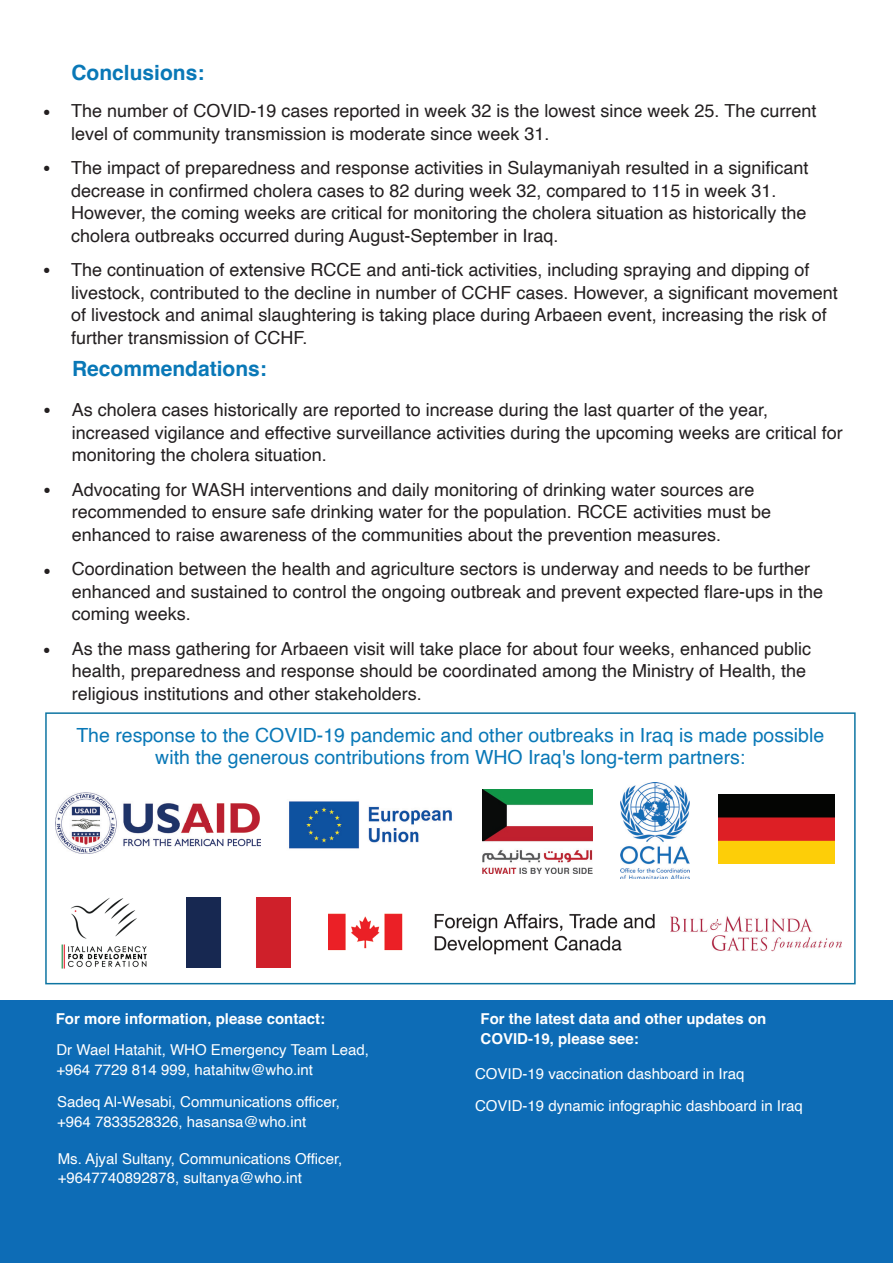
<style>
.page{position:relative;width:893px;height:1263px;background:#fff}
.page>*{position:absolute;margin:0;border:0;box-sizing:border-box;transform-origin:0 0}
.t1{font:24px "Helvetica";color:#231f20}
.t2{font:700 21px "Helvetica";color:#0978b7}
.t3{font:19.5px/22.5px "Helvetica";color:#0978b7;text-align:center}
.t4{font:18px/22.5px "Helvetica";color:#231f20}
.t5{font:15px/19.5px "Helvetica";color:#fff}
.t6{font:700 15px/19.5px "Helvetica";color:#fff}
</style>
<div class="page">
<div style="left:1px;top:1001px;width:892px;height:262px;background:#0d6cb6"></div>
<div style="left:45px;top:712px;width:811px;height:272px;border:2px solid #0e75a2"></div>
<img style="left:61px;top:897px;width:86px;height:72px">
<img style="left:670px;top:916px;width:171px;height:36px">
<img style="left:620px;top:783px;width:69px;height:96px">
<img style="left:482px;top:789px;width:110px;height:84px">
<img style="left:56px;top:793px;width:204px;height:61px">
<img style="left:719px;top:794px;width:115px;height:69px">
<img style="left:186px;top:898px;width:105px;height:69px">
<img style="left:329px;top:913px;width:326px;height:42px">
<img style="left:289px;top:801px;width:163px;height:48px">
<h1 class="t1" style="left:43px;top:94px;width:10px">•</h1>
<h1 class="t1" style="left:43px;top:150px;width:10px">•</h1>
<h1 class="t1" style="left:43px;top:252px;width:10px">•</h1>
<h1 class="t1" style="left:43px;top:392px;width:10px">•</h1>
<h1 class="t1" style="left:43px;top:472px;width:10px">•</h1>
<h1 class="t1" style="left:43px;top:553px;width:10px">•</h1>
<h1 class="t1" style="left:43px;top:632px;width:10px">•</h1>
<p class="t2" style="left:71px;top:60px;width:135px">Conclusions:</p>
<p class="t4" style="left:71px;top:100px;width:747px">The number of COVID-19 cases reported in week 32 is the lowest since week 25. The current level of community transmission is moderate since week 31.</p>
<p class="t4" style="left:71px;top:157px;width:739px">The impact of preparedness and response activities in Sulaymaniyah resulted in a significant decrease in confirmed cholera cases to 82 during week 32, compared to 115 in week 31.<br>However, the coming weeks are critical for monitoring the cholera situation as historically the cholera outbreaks occurred during August-September in Iraq.</p>
<p class="t4" style="left:71px;top:259px;width:768px">The continuation of extensive RCCE and anti-tick activities, including spraying and dipping of livestock, contributed to the decline in number of CCHF cases. However, a significant movement of livestock and animal slaughtering is taking place during Arbaeen event, increasing the risk of further transmission of CCHF.</p>
<p class="t2" style="left:72px;top:356px;width:196px">Recommendations:</p>
<p class="t4" style="left:72px;top:399px;width:773px">As cholera cases historically are reported to increase during the last quarter of the year, increased vigilance and effective surveillance activities during the upcoming weeks are critical for monitoring the cholera situation.</p>
<p class="t4" style="left:72px;top:479px;width:701px">Advocating for WASH interventions and daily monitoring of drinking water sources are recommended to ensure safe drinking water for the population. RCCE activities must be enhanced to raise awareness of the communities about the prevention measures.</p>
<p class="t4" style="left:72px;top:558px;width:753px">Coordination between the health and agriculture sectors is underway and needs to be further enhanced and sustained to control the ongoing outbreak and prevent expected flare-ups in the coming weeks.</p>
<p class="t4" style="left:72px;top:638px;width:741px">As the mass gathering for Arbaeen visit will take place for about four weeks, enhanced public health, preparedness and response should be coordinated among the Ministry of Health, the religious institutions and other stakeholders.</p>
<p class="t3" style="left:76px;top:724px;width:749px">The response to the COVID-19 pandemic and other outbreaks in Iraq is made possible with the generous contributions from WHO Iraq's long-term partners:</p>
<p class="t6" style="left:56px;top:1011px;width:271px">For more information, please contact:</p>
<p class="t6" style="left:481px;top:1011px;width:287px">For the latest data and other updates on<br>COVID-19, please see:</p>
<p class="t5" style="left:56px;top:1040px;width:314px">Dr Wael Hatahit, WHO Emergency Team Lead, +964 7729 814 999, hatahitw@who.int</p>
<p class="t5" style="left:475px;top:1058px;width:329px;line-height:31.7px">COVID-19 vaccination dashboard in Iraq<br>COVID-19 dynamic infographic dashboard in Iraq</p>
<p class="t5" style="left:57px;top:1092px;width:284px">Sadeq Al-Wesabi, Communications officer, +964 7833528326, hasansa@who.int</p>
<p class="t5" style="left:58px;top:1149px;width:286px">Ms. Ajyal Sultany, Communications Officer, +9647740892878, sultanya@who.int</p>
</div>
